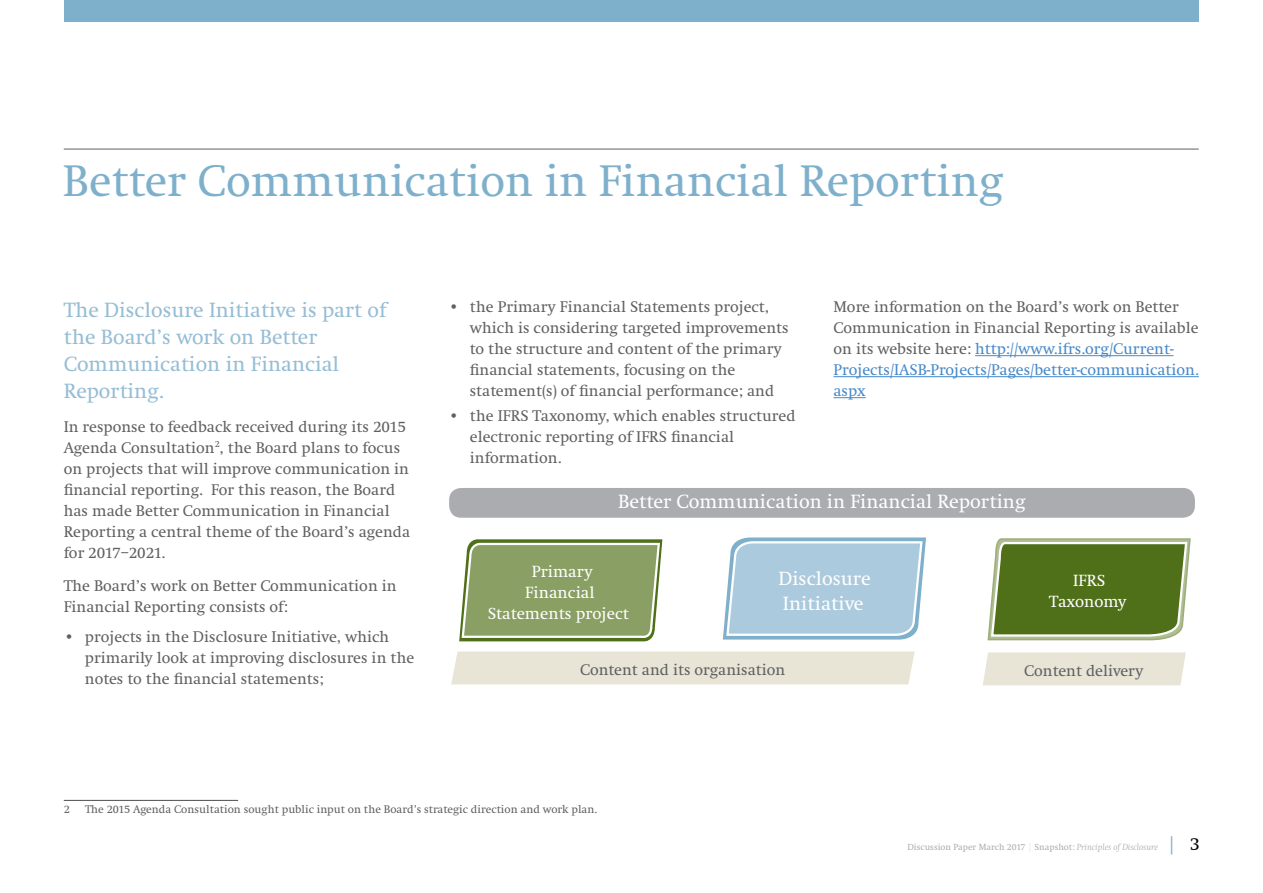
<style>
.page{position:relative;width:1263px;height:893px;background:#fff}
.page>*{position:absolute;margin:0;border:0;box-sizing:border-box;transform-origin:0 0}
.t1{font:45px "Swift LT Pro";color:#7eb0cc}
.t2{font:21px/27px "Swift LT Pro";color:#95bdd5}
.t3{font:19.5px/25.5px "Swift LT Pro";color:#fff}
.t4{font:16.5px/21px "Swift LT Pro";color:#fff;text-align:center}
.t5{font:15.75px/21px "Swift LT Pro";color:#5f6062}
.t6{font:11.25px "Swift LT Pro";color:#5f6062}
.t7{font:9px "Swift LT Pro";color:#aaacaf}
.s1{color:#4789c8}
.s2{color:#d7e5ef}
.s3{font-style:italic}
.s4{font-size:18px;color:#7eb0cc}
.s5{font-size:18px;color:#000}
</style>
<div class="page">
<div style="left:64px;top:0;width:1135px;height:21px;background:#7eb0cc"></div>
<hr style="left:64px;top:149px;width:1135px;height:1px;background:#5f6062">
<hr style="left:975px;top:355px;width:198px;height:1px;background:#4789c8">
<hr style="left:833px;top:376px;width:366px;height:1px;background:#4789c8">
<hr style="left:833px;top:397px;width:33px;height:1px;background:#4789c8">
<hr style="left:64px;top:800px;width:174px;height:1px;background:#5f6062">
<div style="left:449px;top:488px;width:746px;height:30px;background:#aaacaf;border-radius:12px"></div>
<svg style="left:459px;top:539px;width:204px;height:103px;background:#92a66e"></svg>
<svg style="left:723px;top:537px;width:203px;height:103px;background:#b0cde0"></svg>
<svg style="left:987px;top:538px;width:204px;height:103px;background:#6c873f"></svg>
<div style="left:451px;top:651px;width:464px;height:33px;background:#e8e4d6"></div>
<div style="left:983px;top:652px;width:203px;height:33px;background:#e8e4d6"></div>
<h1 class="t1" style="left:63px;top:155px;width:942px">Better Communication in Financial Reporting</h1>
<h2 class="t2" style="left:64px;top:296px;width:324px">The Disclosure Initiative is part of the Board’s work on Better<br>Communication in Financial<br>Reporting.</h2>
<p class="t5" style="left:64px;top:416px;width:348px">In response to feedback received during its 2015<br>Agenda Consultation<sup>2</sup>, the Board plans to focus on projects that will improve communication in financial reporting. For this reason, the Board has made Better Communication in Financial Reporting a central theme of the Board’s agenda for 2017–2021.</p>
<p class="t5" style="left:64px;top:576px;width:334px">The Board’s work on Better Communication in<br>Financial Reporting consists of:</p>
<p class="t5" style="left:85px;top:626px;width:331px;text-indent:-21px">• projects in the Disclosure Initiative, which primarily look at improving disclosures in the notes to the financial statements;</p>
<p class="t5" style="left:470px;top:296px;width:320px;text-indent:-21px">• the Primary Financial Statements project, which is considering targeted improvements to the structure and content of the primary financial statements, focusing on the statement(s) of financial performance; and</p>
<p class="t5" style="left:470px;top:406px;width:327px;text-indent:-21px">• the IFRS Taxonomy, which enables structured electronic reporting of IFRS financial information.</p>
<p class="t5" style="left:833px;top:296px;width:367px">More information on the Board’s work on Better Communication in Financial Reporting is available on its website here: <span class="s1">http://www.ifrs.org/Current-Projects/IASB-Projects/Pages/better-communication. aspx</span></p>
<p class="t3" style="left:618px;top:488px;width:409px">Better Communication in Financial Reporting</p>
<p class="t4" style="left:488px;top:561px;width:143px">Primary<br>Financial<br>Statements project</p>
<p class="t3" style="left:778px;top:565px;width:94px">Disclosure<br>Initiative</p>
<p class="t4" style="left:1049px;top:570px;width:79px">IFRS<br>Taxonomy</p>
<p class="t5" style="left:580px;top:659px;width:207px">Content and its organisation</p>
<p class="t5" style="left:1024px;top:660px;width:121px">Content delivery</p>
<p class="t6" style="left:64px;top:803px;width:8px">2</p>
<p class="t6" style="left:85px;top:803px;width:514px">The 2015 Agenda Consultation sought public input on the Board’s strategic direction and work plan.</p>
<p class="t7" style="left:907px;top:842px;width:294px">Discussion Paper March 2017 <span class="s2">|</span> Snapshot: <span class="s3">Principles of Disclosure</span> <span class="s4">|</span> <span class="s5">3</span></p>
</div>
